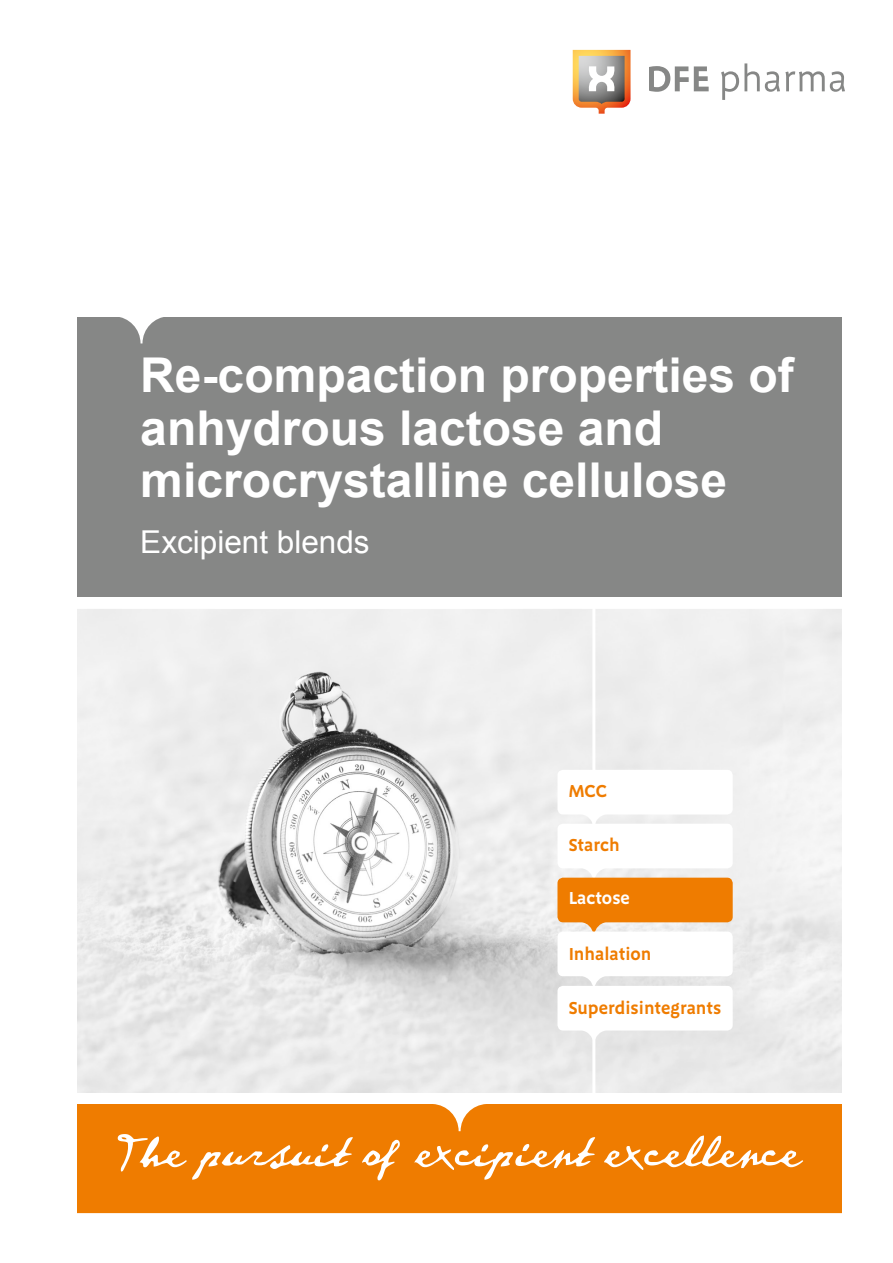
<style>
.page{position:relative;width:893px;height:1263px;background:#fff}
.page>*{position:absolute;margin:0;border:0;box-sizing:border-box;transform-origin:0 0}
.t1{font:700 48px/52.5px "Arial";color:#fff}
.t2{font:31.5px "Arial";color:#fff}
.t3{font:600 17.85px "Megano LF";color:#ef7c00}
.t4{font:600 17.85px "Megano LF";color:#fff}
</style>
<div class="page">
<img style="left:78px;top:636px;width:764px;height:457px">
<hr style="left:592px;top:607px;width:3px;height:223px;background:#fff">
<hr style="left:592px;top:1035px;width:3px;height:58px;background:#fff">
<svg style="left:557px;top:770px;width:176px;height:273px"></svg>
<div style="left:78px;top:317px;width:764px;height:290px;background:#868786"></div>
<svg style="left:573px;top:50px;width:57px;height:64px"></svg>
<svg style="left:649px;top:66px;width:60px;height:26px"></svg>
<svg style="left:721px;top:63px;width:124px;height:37px"></svg>
<div style="left:78px;top:1104px;width:764px;height:109px;background:#ef7c00"></div>
<svg style="left:118px;top:1134px;width:235px;height:46px;background:#f19129"></svg>
<svg style="left:362px;top:1140px;width:38px;height:40px"></svg>
<svg style="left:413px;top:1137px;width:182px;height:43px;background:#f1922c"></svg>
<svg style="left:604px;top:1135px;width:199px;height:35px"></svg>
<svg style="left:78px;top:597px;width:764px;height:39px"></svg>
<svg style="left:77px;top:317px;width:86px;height:26px"></svg>
<p class="t1" style="left:140px;top:350px;width:655px">Re-compaction properties of anhydrous lactose and microcrystalline cellulose</p>
<p class="t2" style="left:140px;top:521px;width:231px">Excipient blends</p>
<p class="t3" style="left:569px;top:780px;width:40px">MCC</p>
<p class="t3" style="left:569px;top:835px;width:53px">Starch</p>
<p class="t4" style="left:569px;top:888px;width:63px">Lactose</p>
<p class="t3" style="left:569px;top:943px;width:84px">Inhalation</p>
<p class="t3" style="left:569px;top:998px;width:154px">Superdisintegrants</p>
</div>
